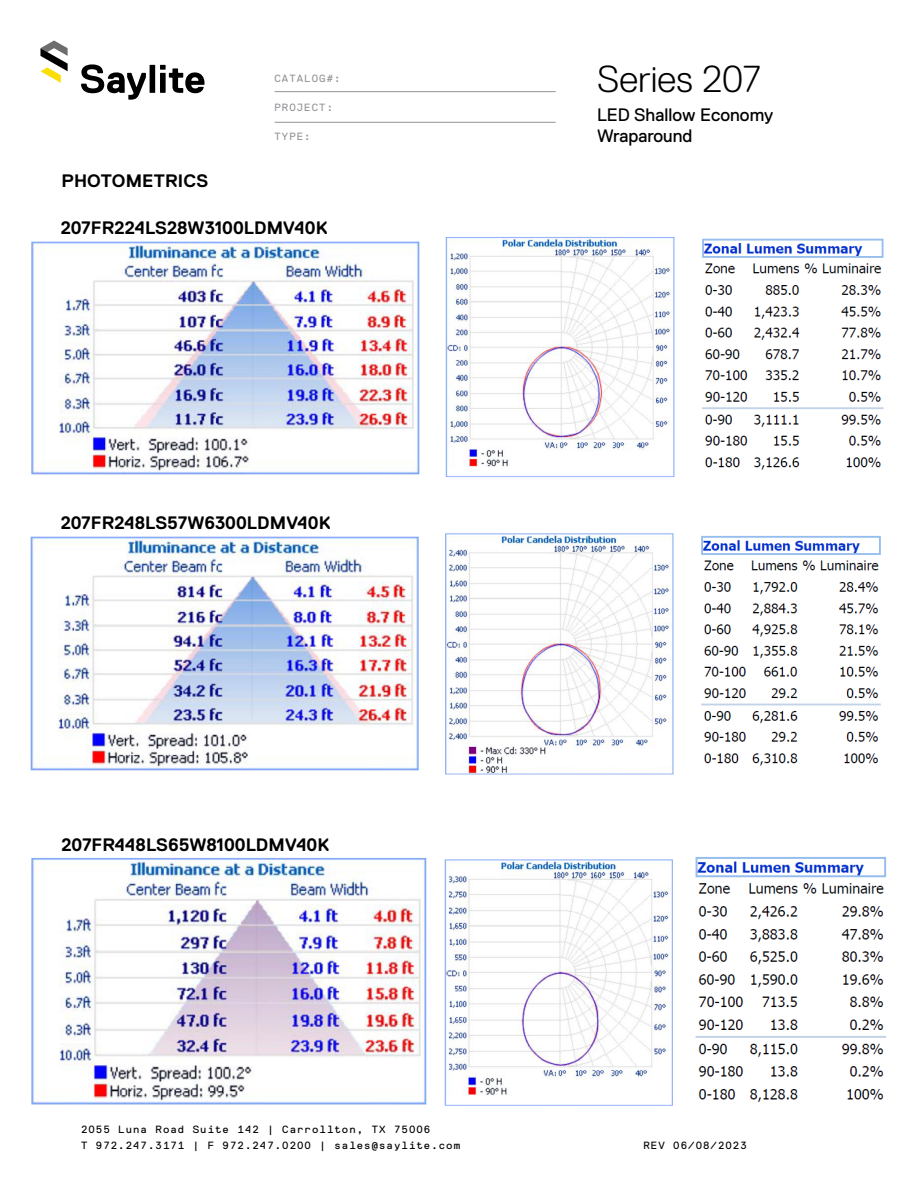
<style>
.page{position:relative;width:918px;height:1188px;background:#fff}
.page>*{position:absolute;margin:0;border:0;box-sizing:border-box;transform-origin:0 0}
.t1{font:300 37.5px "Replica Std";color:#000}
.t2{font:700 18px "Replica Std";color:#000}
.t3{font:18px/21.6px "Replica Std";color:#000}
.t4{font:10.5px/16.5px "Replica Mono Std";letter-spacing:.1em;color:#000}
.t5{font:10.5px "Replica Mono Std";letter-spacing:.1em;color:#939598}
</style>
<div class="page">
<svg style="left:81px;top:64px;width:124px;height:36px"></svg>
<svg style="left:40px;top:40px;width:28px;height:43px"></svg>
<hr style="left:274px;top:122px;width:282px;height:1px;background:#939598">
<hr style="left:274px;top:91px;width:282px;height:1px;background:#939598">
<img style="left:445px;top:533px;width:229px;height:242px">
<img style="left:701px;top:536px;width:180px;height:230px">
<img style="left:30px;top:536px;width:389px;height:235px">
<img style="left:444px;top:859px;width:229px;height:247px">
<img style="left:695px;top:857px;width:192px;height:246px">
<img style="left:31px;top:858px;width:396px;height:247px">
<img style="left:445px;top:237px;width:230px;height:240px">
<img style="left:702px;top:238px;width:182px;height:232px">
<img style="left:31px;top:241px;width:389px;height:234px">
<p class="t5" style="left:274px;top:72px;width:68px">CATALOG#:</p>
<h1 class="t1" style="left:597px;top:59px;width:165px">Series 207</h1>
<h2 class="t3" style="left:597px;top:104px;width:178px">LED Shallow Economy<br>Wraparound</h2>
<p class="t5" style="left:274px;top:102px;width:60px">PROJECT:</p>
<p class="t5" style="left:274px;top:130px;width:38px">TYPE:</p>
<h2 class="t2" style="left:62px;top:171px;width:148px">PHOTOMETRICS</h2>
<h2 class="t2" style="left:61px;top:218px;width:268px">207FR224LS28W3100LDMV40K</h2>
<h2 class="t2" style="left:61px;top:513px;width:271px">207FR248LS57W6300LDMV40K</h2>
<h2 class="t2" style="left:62px;top:835px;width:269px">207FR448LS65W8100LDMV40K</h2>
<p class="t4" style="left:81px;top:1121px;width:381px">2055 Luna Road Suite 142 | Carrollton, TX 75006<br>T 972.247.3171 | F 972.247.0200 | sales@saylite.com</p>
<p class="t4" style="left:644px;top:1137px;width:105px">REV 06/08/2023</p>
</div>
